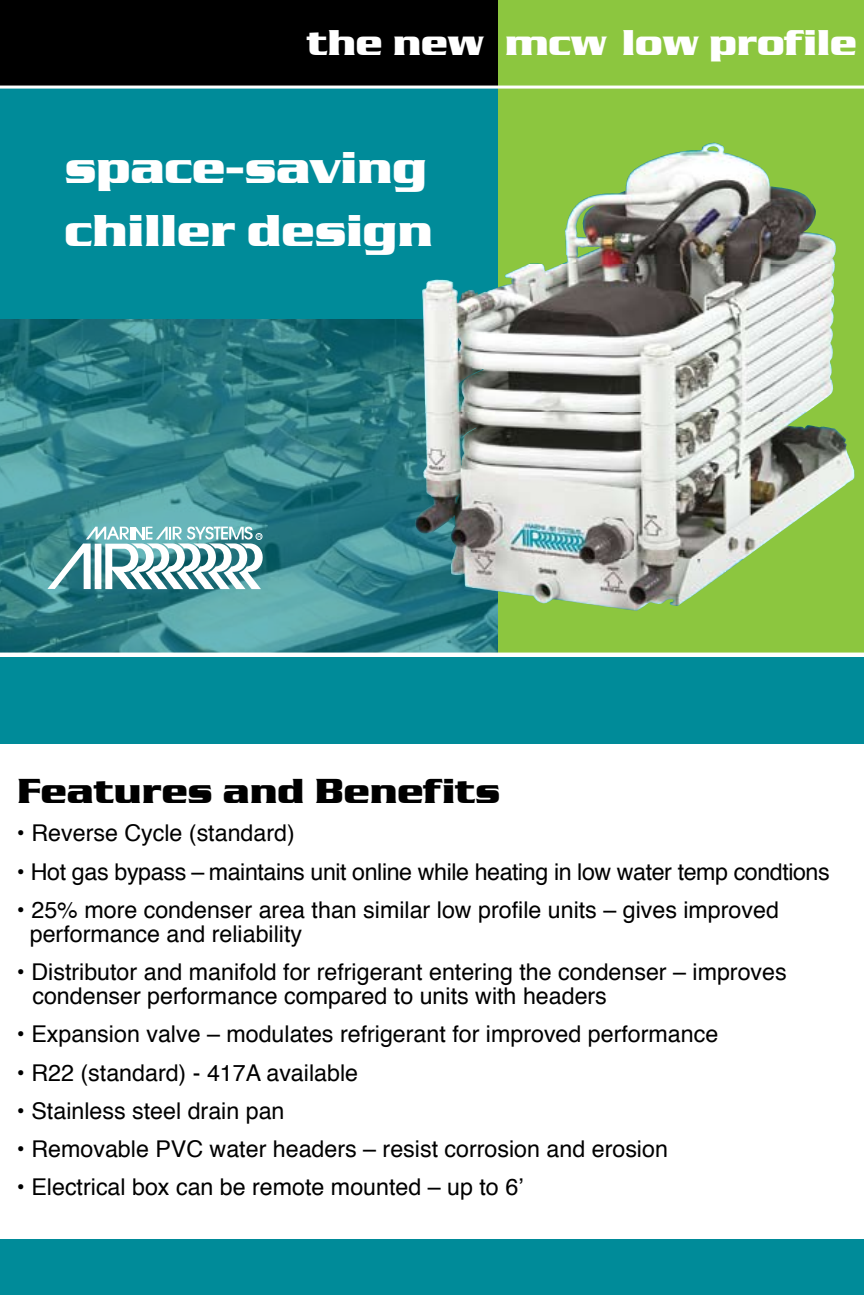
<style>
.page{position:relative;width:864px;height:1296px;background:#fff}
.page>*{position:absolute;margin:0;border:0;box-sizing:border-box;transform-origin:0 0}
.t1{font:46.4px/62.6px "Serpentine Bold DTC";letter-spacing:-.005em;color:#fff}
.t2{font:37.4px "Serpentine Bold DTC";color:#fff}
.t3{font:36.2px "Serpentine Bold DTC";color:#000}
.t4{font:23.2px/24.2px "Helvetica";color:#000}
.t5{font:23.2px "Helvetica";letter-spacing:-.02em;color:#000}
</style>
<div class="page">
<div style="left:0;top:0;width:601px;height:687px;background:#000"></div>
<div style="left:0;top:87px;width:833px;height:567px;background:#008b99"></div>
<img style="left:0;top:319px;width:498px;height:334px">
<svg style="left:47px;top:527px;width:221px;height:62px;background:#92bdc0"></svg>
<div style="left:256px;top:533px;width:6px;height:7px;border:1px solid #fff;border-radius:50%"></div>
<svg style="left:498px;top:0;width:366px;height:653px;background:#9db978"></svg>
<hr style="left:0;top:86px;width:864px;height:3px;background:#fff">
<hr style="left:0;top:653px;width:864px;height:3px;background:#fff">
<div style="left:0;top:654px;width:864px;height:194px;background:#fff"></div>
<img style="left:804px;top:204px;width:32px;height:95px">
<div style="left:0;top:657px;width:864px;height:86px;background:#008b99"></div>
<div style="left:0;top:1239px;width:864px;height:56px;background:#008b99"></div>
<h2 class="t2" style="left:307px;top:22px;width:552px">the new mcw low profile</h2>
<h1 class="t1" style="left:64px;top:137px;width:370px">space-saving chiller design</h1>
<h3 class="t3" style="left:17px;top:772px;width:485px">Features and Benefits</h3>
<p class="t4" style="left:17px;top:823px;width:279px">• Reverse Cycle (standard)</p>
<p class="t5" style="left:17px;top:856px;width:814px">• Hot gas bypass – maintains unit online while heating in low water temp condtions</p>
<p class="t4" style="left:30px;top:899px;width:751px;text-indent:-13px">• 25% more condenser area than similar low profile units – gives improved performance and reliability</p>
<p class="t4" style="left:32px;top:961px;width:756px;text-indent:-16px">• Distributor and manifold for refrigerant entering the condenser – improves condenser performance compared to units with headers</p>
<p class="t4" style="left:17px;top:1024px;width:703px">• Expansion valve – modulates refrigerant for improved performance</p>
<p class="t4" style="left:17px;top:1062px;width:343px">• R22 (standard) - 417A available</p>
<p class="t4" style="left:17px;top:1100px;width:269px">• Stainless steel drain pan</p>
<p class="t4" style="left:17px;top:1138px;width:653px">• Removable PVC water headers – resist corrosion and erosion</p>
<p class="t4" style="left:17px;top:1176px;width:508px">• Electrical box can be remote mounted – up to 6ʼ</p>
</div>
